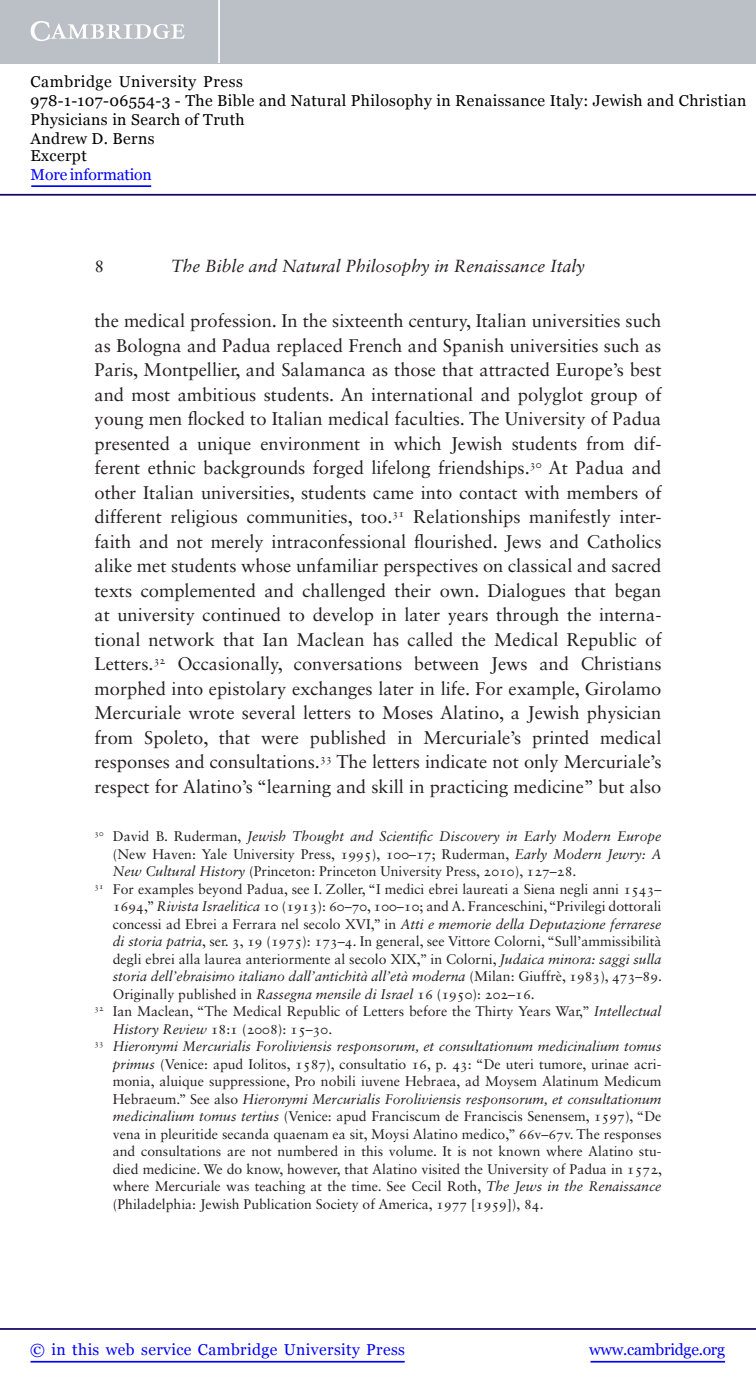
<style>
.page{position:relative;width:756px;height:1388px;background:#fff}
.page>*{position:absolute;margin:0;border:0;box-sizing:border-box;transform-origin:0 0}
.t1{font:18.38px/24.5px "Sabon LT Std";color:#231f20;text-align:justify}
.t2{font:italic 17.5px "Sabon LT Std";color:#231f20}
.t3{font:17.5px "Sabon LT Std";color:#231f20}
.t4{font:15.75px/18.6px "Georgia";letter-spacing:.025em;color:#000}
.t5{font:15.75px "Georgia";letter-spacing:.025em;color:#00f}
.t6{font:15.75px "Georgia";letter-spacing:-.015em;color:#00f}
.t7{font:15.75px "Georgia";letter-spacing:-.01em;color:#00f}
.t8{font:14px "Sabon LT Std";color:#231f20}
.t9{font:italic 14px "Sabon LT Std";color:#231f20}
.s1{font-style:normal}
.s2{font-style:italic}
.s3{font-family:"Times New Roman"}
</style>
<div class="page">
<hr style="left:591px;top:1361px;width:134px;height:1px;background:#00f">
<hr style="left:0;top:1328px;width:756px;height:2px;background:#150666">
<hr style="left:31px;top:1361px;width:374px;height:1px;background:#00f">
<div style="left:0;top:0;width:756px;height:63px;background:#bac0c6"></div>
<svg style="left:31px;top:21px;width:154px;height:20px"></svg>
<hr style="left:218px;top:0;width:2px;height:63px;background:#fff">
<hr style="left:0;top:194px;width:756px;height:2px;background:#150666">
<hr style="left:31px;top:185px;width:120px;height:2px;background:#00f">
<p class="t4" style="left:31px;top:73px;width:717px">Cambridge University Press<br>978-1-107-06554-3 - The Bible and Natural Philosophy in Renaissance Italy: Jewish and Christian Physicians in Search of Truth<br>Andrew D. Berns<br>Excerpt</p>
<p class="t7" style="left:31px;top:165px;width:123px">More information</p>
<p class="t3" style="left:94px;top:259px;width:11px">8</p>
<p class="t2" style="left:171px;top:259px;width:415px">The Bible and Natural Philosophy in Renaissance Italy</p>
<p class="t1" style="left:94px;top:310px;width:569px">the medical profession. In the sixteenth century, Italian universities such as Bologna and Padua replaced French and Spanish universities such as Paris, Montpellier, and Salamanca as those that attracted Europe’s best and most ambitious students. An international and polyglot group of young men flocked to Italian medical faculties. The University of Padua presented a unique environment in which Jewish students from dif&shy;ferent ethnic backgrounds forged lifelong friendships. <sup>30</sup> At Padua and other Italian universities, students came into contact with members of different religious communities, too. <sup>31</sup> Relationships manifestly inter&shy;faith and not merely intraconfessional flourished. Jews and Catholics alike met students whose unfamiliar perspectives on classical and sacred texts complemented and challenged their own. Dialogues that began at university continued to develop in later years through the interna&shy;tional network that Ian Maclean has called the Medical Republic of Letters. <sup>32</sup> Occasionally, conversations between Jews and Christians morphed into epistolary exchanges later in life. For example, Girolamo Mercuriale wrote several letters to Moses Alatino, a Jewish physician from Spoleto, that were published in Mercuriale’s printed medical responses and consultations. <sup>33</sup> The letters indicate not only Mercuriale’s respect for Alatino’s “learning and skill in practicing medicine” but also</p>
<p class="t9" style="left:94px;top:830px;width:568px"><sup>30</sup> <span class="s1">David B. Ruderman ,</span> Jewish Thought and Scientific Discovery in Early Modern Europe</p>
<p class="t8" style="left:113px;top:848px;width:550px">( New Haven : Yale University Press , 1995 ), 100–17 ; Ruderman, <span class="s2">Early Modern Jewry: A</span></p>
<p class="t8" style="left:113px;top:865px;width:465px"><span class="s2">New Cultural History</span> (Princeton: Princeton University Press, 2010), 127–28.</p>
<p class="t8" style="left:94px;top:883px;width:569px"><sup>31</sup> For examples beyond Padua, see I. Zoller , “ I medici ebrei laureati a Siena negli anni 1543–</p>
<p class="t8" style="left:113px;top:900px;width:550px">1694 ,” <span class="s2">Rivista Israelitica</span> 10 ( 1913 ): 60–70 , 100–10; and A. Franceschini, “Privilegi dottorali</p>
<p class="t8" style="left:113px;top:918px;width:550px">concessi ad Ebrei a Ferrara nel secolo XVI,” in <span class="s2">Atti e memorie della Deputazione ferrarese</span></p>
<p class="t8" style="left:113px;top:935px;width:550px"><span class="s2">di storia patria</span>, ser. 3, 19 (1975): 173–4. In general, see Vittore Colorni , “Sull’ammissibilit à</p>
<p class="t8" style="left:113px;top:953px;width:550px">degli ebrei alla laurea anteriormente al secolo XIX,” in Colorni, <span class="s2">Judaica minora: saggi sulla</span></p>
<p class="t9" style="left:113px;top:970px;width:551px">storia dell’ebraisimo italiano dall’antichit <span class="s3">à</span> all’et <span class="s3">à</span> moderna <span class="s1">( Milan : Giuffr è , 1983 ), 473–89 .</span></p>
<p class="t8" style="left:113px;top:988px;width:423px">Originally published in <span class="s2">Rassegna mensile di Israel</span> 16 (1950): 202–16.</p>
<p class="t8" style="left:94px;top:1005px;width:568px"><sup>32</sup> Ian Maclean , “ The Medical Republic of Letters before the Thirty Years War ,” <span class="s2">Intellectual</span></p>
<p class="t8" style="left:113px;top:1023px;width:221px"><span class="s2">History Review</span> 18 :1 ( 2008 ): 15–30 .</p>
<p class="t9" style="left:94px;top:1040px;width:569px"><sup>33</sup> Hieronymi Mercurialis Foroliviensis responsorum, et consultationum medicinalium tomus</p>
<p class="t8" style="left:113px;top:1058px;width:550px"><span class="s2">primus</span> (Venice: apud Iolitos, 1587), consultatio 16, p. 43: “De uteri tumore, urinae acri-</p>
<p class="t8" style="left:113px;top:1075px;width:550px">monia, aluique suppressione, Pro nobili iuvene Hebraea, ad Moysem Alatinum Medicum</p>
<p class="t9" style="left:113px;top:1093px;width:550px"><span class="s1">Hebraeum.” See also</span> Hieronymi Mercurialis Foroliviensis responsorum, et consultationum</p>
<p class="t8" style="left:113px;top:1110px;width:550px"><span class="s2">medicinalium tomus tertius</span> (Venice: apud Franciscum de Franciscis Senensem, 1597), “De</p>
<p class="t8" style="left:113px;top:1128px;width:550px">vena in pleuritide secanda quaenam ea sit, Moysi Alatino medico,” 66v–67v. The responses</p>
<p class="t8" style="left:113px;top:1145px;width:550px">and consultations are not numbered in this volume. It is not known where Alatino stu-</p>
<p class="t8" style="left:113px;top:1163px;width:551px">died medicine. We do know, however, that Alatino visited the University of Padua in 1572,</p>
<p class="t8" style="left:113px;top:1180px;width:550px">where Mercuriale was teaching at the time. See Cecil Roth , <span class="s2">The Jews in the Renaissance</span></p>
<p class="t8" style="left:113px;top:1198px;width:432px">( Philadelphia : Jewish Publication Society of America , 1977 [1959]), 84 .</p>
<p class="t5" style="left:30px;top:1339px;width:376px">© in this web service Cambridge University Press</p>
<p class="t6" style="left:589px;top:1339px;width:137px">www.cambridge.org</p>
</div>
